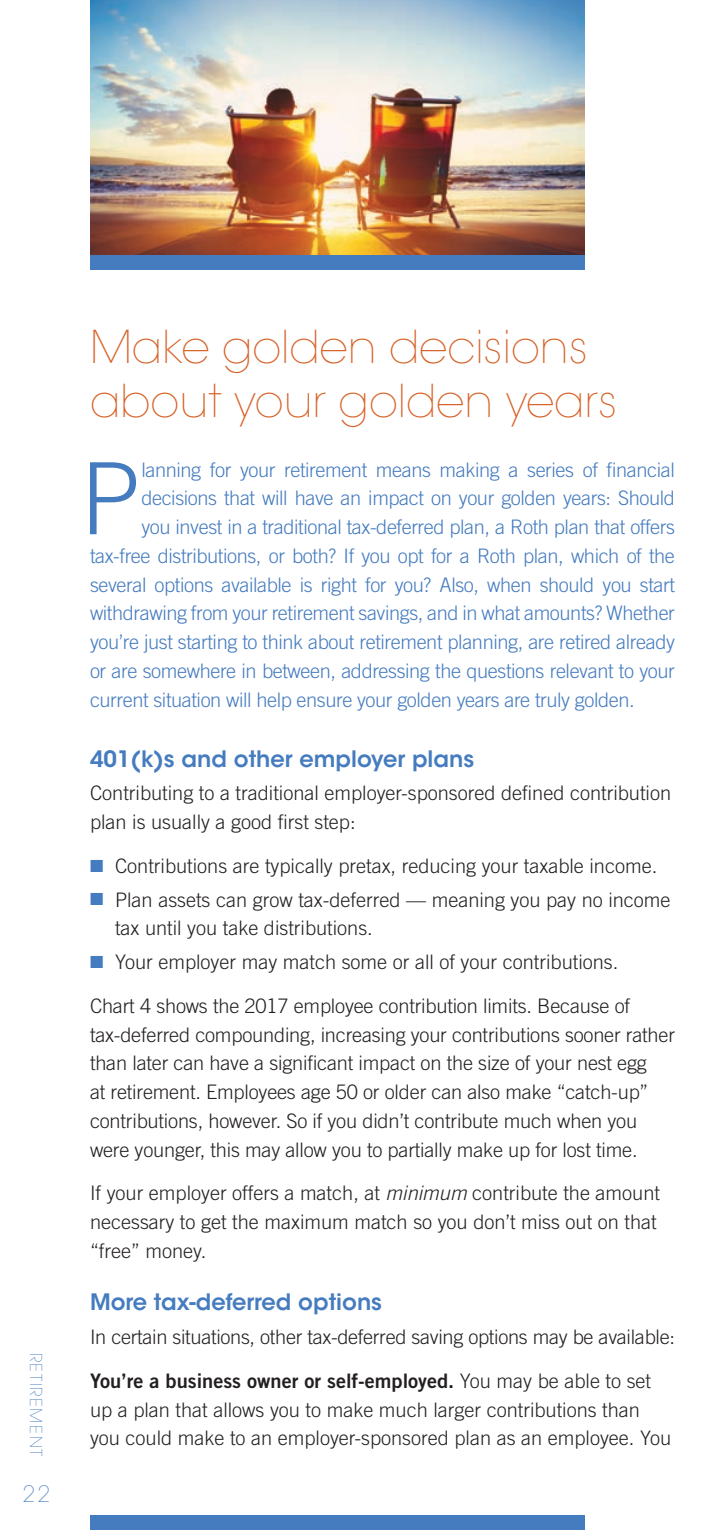
<style>
.page{position:relative;width:720px;height:1530px;background:#fff}
.page>*{position:absolute;margin:0;border:0;box-sizing:border-box;transform-origin:0 0}
.t1{font:300 99.75px "Trade Gothic LT Std";color:#457bbf}
.t2{font:200 45px/54px "ITC Avant Garde Std";color:#d76126}
.t3{font:600 22.5px "ITC Avant Garde Std";color:#457bbf}
.t4{font:200 22.5px "ITC Avant Garde Std";color:#457bbf}
.t5{font:300 20px/28.8px "Trade Gothic LT Std";color:#231f20}
.t6{font:300 20px "Trade Gothic LT Std";letter-spacing:-.02em;color:#457bbf}
.t7{font:20px "Trade Gothic LT Std Bd 2";color:#231f20}
.t8{font:200 16.25px "ITC Avant Garde Std";letter-spacing:.1em;color:#457bbf}
.s1{color:#457bbf}
.s2{font-style:italic}
.s3{font-family:"Trade Gothic LT Std";font-weight:300}
</style>
<div class="page">
<img style="left:90px;top:0;width:495px;height:255px">
<div style="left:90px;top:255px;width:495px;height:15px;background:#457bbf"></div>
<div style="left:90px;top:1515px;width:495px;height:15px;background:#457bbf"></div>
<p class="t8" style="left:46px;top:1353px;width:105px;rotate:90deg">RETIREMENT</p>
<p class="t4" style="left:23px;top:1480px;width:29px">22</p>
<h2 class="t2" style="left:90px;top:321px;width:529px">Make golden decisions about your golden years</h2>
<h1 class="t1" style="left:80px;top:440px;width:62px">P</h1>
<p class="t6" style="left:141px;top:458px;width:535px">lanning for your retirement means making a series of financial</p>
<p class="t6" style="left:141px;top:486px;width:535px">decisions that will have an impact on your golden years: Should</p>
<p class="t6" style="left:141px;top:515px;width:535px">you invest in a traditional tax-deferred plan, a Roth plan that offers</p>
<p class="t6" style="left:90px;top:544px;width:586px">tax-free distributions, or both? If you opt for a Roth plan, which of the</p>
<p class="t6" style="left:90px;top:573px;width:586px">several options available is right for you? Also, when should you start</p>
<p class="t6" style="left:90px;top:601px;width:586px">withdrawing from your retirement savings, and in what amounts? Whether</p>
<p class="t6" style="left:90px;top:630px;width:587px">you’re just starting to think about retirement planning, are retired already</p>
<p class="t6" style="left:90px;top:659px;width:586px">or are somewhere in between, addressing the questions relevant to your</p>
<p class="t6" style="left:90px;top:688px;width:546px">current situation will help ensure your golden years are truly golden.</p>
<p class="t3" style="left:90px;top:744px;width:386px">401(k)s and other employer plans</p>
<p class="t5" style="left:90px;top:779px;width:583px">Contributing to a traditional employer-sponsored defined contribution plan is usually a good first step:</p>
<p class="t5" style="left:90px;top:851px;width:569px"><span class="s1">■</span> Contributions are typically pretax, reducing your taxable income.</p>
<p class="t5" style="left:115px;top:885px;width:557px;text-indent:-25px"><span class="s1">■</span> Plan assets can grow tax-deferred — meaning you pay no income tax until you take distributions.</p>
<p class="t5" style="left:90px;top:940px;width:542px;line-height:43.8px"><span class="s1">■</span> Your employer may match some or all of your contributions.<br>Chart 4 shows the 2017 employee contribution limits. Because of</p>
<p class="t5" style="left:90px;top:1020px;width:586px">tax-deferred compounding, increasing your contributions sooner rather than later can have a significant impact on the size of your nest egg<br>at retirement. Employees age 50 or older can also make “catch-up” contributions, however. So if you didn’t contribute much when you were younger, this may allow you to partially make up for lost time.</p>
<p class="t5" style="left:90px;top:1179px;width:572px">If your employer offers a match, at <span class="s2">minimum</span> contribute the amount necessary to get the maximum match so you don’t miss out on that “free” money.</p>
<p class="t3" style="left:90px;top:1288px;width:294px">More tax-deferred options</p>
<p class="t5" style="left:90px;top:1322px;width:586px">In certain situations, other tax-deferred saving options may be available:</p>
<p class="t7" style="left:90px;top:1368px;width:563px">You’re a business owner or self-employed. <span class="s3">You may be able to set</span></p>
<p class="t5" style="left:90px;top:1395px;width:583px">up a plan that allows you to make much larger contributions than you could make to an employer-sponsored plan as an employee. You</p>
</div>
